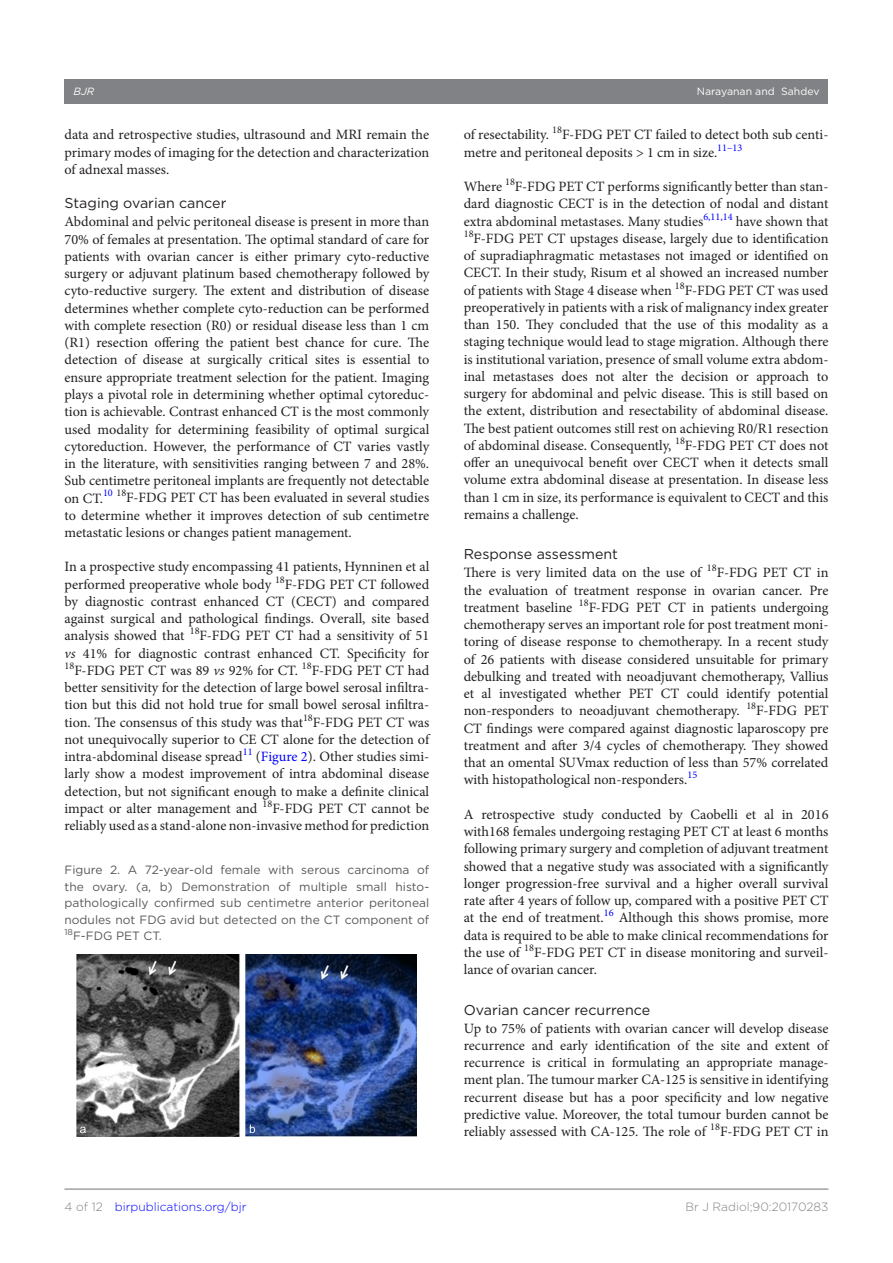
<style>
.page{position:relative;width:893px;height:1263px;background:#fff}
.page>*{position:absolute;margin:0;border:0;box-sizing:border-box;transform-origin:0 0}
.t1{font:14.25px/17.2px "Minion Pro";color:#231f20;text-align:justify}
.t2{font:14.25px "Gotham";color:#231f20}
.t3{font:12px/16.5px "Gotham";color:#57585a;text-align:justify}
.t4{font:300 12px "Gotham";color:#00f}
.t5{font:300 12px "Gotham";color:#808285}
.t6{font:10.5px "Gotham";color:#fff}
.t7{font:italic 10.5px "Gotham";color:#fff}
.s1{font-style:italic}
.s2{color:#00f}
.s3{color:#808285}
</style>
<div class="page">
<hr style="left:64px;top:1188px;width:764px;height:2px;background:#808285">
<div style="left:64px;top:79px;width:764px;height:24px;background:#808285"></div>
<img style="left:77px;top:954px;width:340px;height:182px">
<p class="t7" style="left:74px;top:85px;width:22px">BJR</p>
<p class="t6" style="left:697px;top:85px;width:124px">Narayanan and Sahdev</p>
<p class="t1" style="left:64px;top:126px;width:366px">data and retrospective studies, ultrasound and MRI remain the primary modes of imaging for the detection and characterization of adnexal masses.</p>
<p class="t2" style="left:64px;top:194px;width:163px">Staging ovarian cancer</p>
<p class="t1" style="left:64px;top:213px;width:366px">Abdominal and pelvic peritoneal disease is present in more than 70% of females at presentation. The optimal standard of care for patients with ovarian cancer is either primary cyto-reductive surgery or adjuvant platinum based chemotherapy followed by cyto-reductive surgery. The extent and distribution of disease determines whether complete cyto-reduction can be performed with complete resection (R0) or residual disease less than 1 cm (R1) resection offering the patient best chance for cure. The detection of disease at surgically critical sites is essential to ensure appropriate treatment selection for the patient. Imaging plays a pivotal role in determining whether optimal cytoreduc&shy;tion is achievable. Contrast enhanced CT is the most commonly used modality for determining feasibility of optimal surgical cytoreduction. However, the performance of CT varies vastly in the literature, with sensitivities ranging between 7 and 28%.<br>Sub centimetre peritoneal implants are frequently not detectable on CT.<sup>10</sup> <sup>18</sup>F-FDG PET CT has been evaluated in several studies to determine whether it improves detection of sub centimetre metastatic lesions or changes patient management.</p>
<p class="t1" style="left:64px;top:558px;width:366px">In a prospective study encompassing 41 patients, Hynninen et al performed preoperative whole body <sup>18</sup>F-FDG PET CT followed by diagnostic contrast enhanced CT (CECT) and compared against surgical and pathological findings. Overall, site based analysis showed that <sup>18</sup>F-FDG PET CT had a sensitivity of 51 <span class="s1">vs</span> 41% for diagnostic contrast enhanced CT. Specificity for <sup>18</sup>F-FDG PET CT was 89 <span class="s1">vs</span> 92% for CT. <sup>18</sup>F-FDG PET CT had better sensitivity for the detection of large bowel serosal infiltra&shy;tion but this did not hold true for small bowel serosal infiltra&shy;tion. The consensus of this study was that<sup>18</sup>F-FDG PET CT was not unequivocally superior to CE CT alone for the detection of intra-abdominal disease spread<sup>11</sup> (<span class="s2">Figure 2</span>). Other studies simi&shy;larly show a modest improvement of intra abdominal disease detection, but not significant enough to make a definite clinical impact or alter management and <sup>18</sup>F-FDG PET CT cannot be reliably used as a stand-alone non-invasive method for prediction</p>
<p class="t3" style="left:64px;top:861px;width:366px">Figure 2. A 72-year-old female with serous carcinoma of the ovary. (a, b) Demonstration of multiple small histo&shy;pathologically confirmed sub centimetre anterior peritoneal nodules not FDG avid but detected on the CT component of <sup>18</sup>F-FDG PET CT.</p>
<p class="t1" style="left:464px;top:126px;width:366px">of resectability. <sup>18</sup>F-FDG PET CT failed to detect both sub centi&shy;metre and peritoneal deposits &gt; 1 cm in size.<sup>11–13</sup></p>
<p class="t1" style="left:464px;top:178px;width:366px">Where <sup>18</sup>F-FDG PET CT performs significantly better than stan&shy;dard diagnostic CECT is in the detection of nodal and distant extra abdominal metastases. Many studies<sup>6,11,14</sup> have shown that <sup>18</sup>F-FDG PET CT upstages disease, largely due to identification of supradiaphragmatic metastases not imaged or identified on CECT. In their study, Risum et al showed an increased number of patients with Stage 4 disease when <sup>18</sup>F-FDG PET CT was used preoperatively in patients with a risk of malignancy index greater than 150. They concluded that the use of this modality as a staging technique would lead to stage migration. Although there is institutional variation, presence of small volume extra abdom&shy;inal metastases does not alter the decision or approach to surgery for abdominal and pelvic disease. This is still based on the extent, distribution and resectability of abdominal disease.<br>The best patient outcomes still rest on achieving R0/R1 resection of abdominal disease. Consequently, <sup>18</sup>F-FDG PET CT does not offer an unequivocal benefit over CECT when it detects small volume extra abdominal disease at presentation. In disease less than 1 cm in size, its performance is equivalent to CECT and this remains a challenge.</p>
<p class="t2" style="left:464px;top:545px;width:156px">Response assessment</p>
<p class="t1" style="left:464px;top:564px;width:366px">There is very limited data on the use of <sup>18</sup>F-FDG PET CT in the evaluation of treatment response in ovarian cancer. Pre treatment baseline <sup>18</sup>F-FDG PET CT in patients undergoing chemotherapy serves an important role for post treatment moni&shy;toring of disease response to chemotherapy. In a recent study of 26 patients with disease considered unsuitable for primary debulking and treated with neoadjuvant chemotherapy, Vallius et al investigated whether PET CT could identify potential non-responders to neoadjuvant chemotherapy. <sup>18</sup>F-FDG PET CT findings were compared against diagnostic laparoscopy pre treatment and after 3/4 cycles of chemotherapy. They showed that an omental SUVmax reduction of less than 57% correlated with histopathological non-responders.<sup>15</sup></p>
<p class="t1" style="left:464px;top:806px;width:366px">A retrospective study conducted by Caobelli et al in 2016 with168 females undergoing restaging PET CT at least 6 months following primary surgery and completion of adjuvant treatment showed that a negative study was associated with a significantly longer progression-free survival and a higher overall survival rate after 4 years of follow up, compared with a positive PET CT at the end of treatment.<sup>16</sup> Although this shows promise, more data is required to be able to make clinical recommendations for the use of <sup>18</sup>F-FDG PET CT in disease monitoring and surveil&shy;lance of ovarian cancer.</p>
<p class="t2" style="left:464px;top:1000px;width:188px">Ovarian cancer recurrence</p>
<p class="t1" style="left:464px;top:1019px;width:366px">Up to 75% of patients with ovarian cancer will develop disease recurrence and early identification of the site and extent of recurrence is critical in formulating an appropriate manage&shy;ment plan. The tumour marker CA-125 is sensitive in identifying recurrent disease but has a poor specificity and low negative predictive value. Moreover, the total tumour burden cannot be reliably assessed with CA-125. The role of <sup>18</sup>F-FDG PET CT in</p>
<p class="t4" style="left:64px;top:1199px;width:183px"><span class="s3">4 of 12</span> birpublications.org/bjr</p>
<p class="t5" style="left:685px;top:1199px;width:145px">Br J Radiol;90:20170283</p>
</div>
